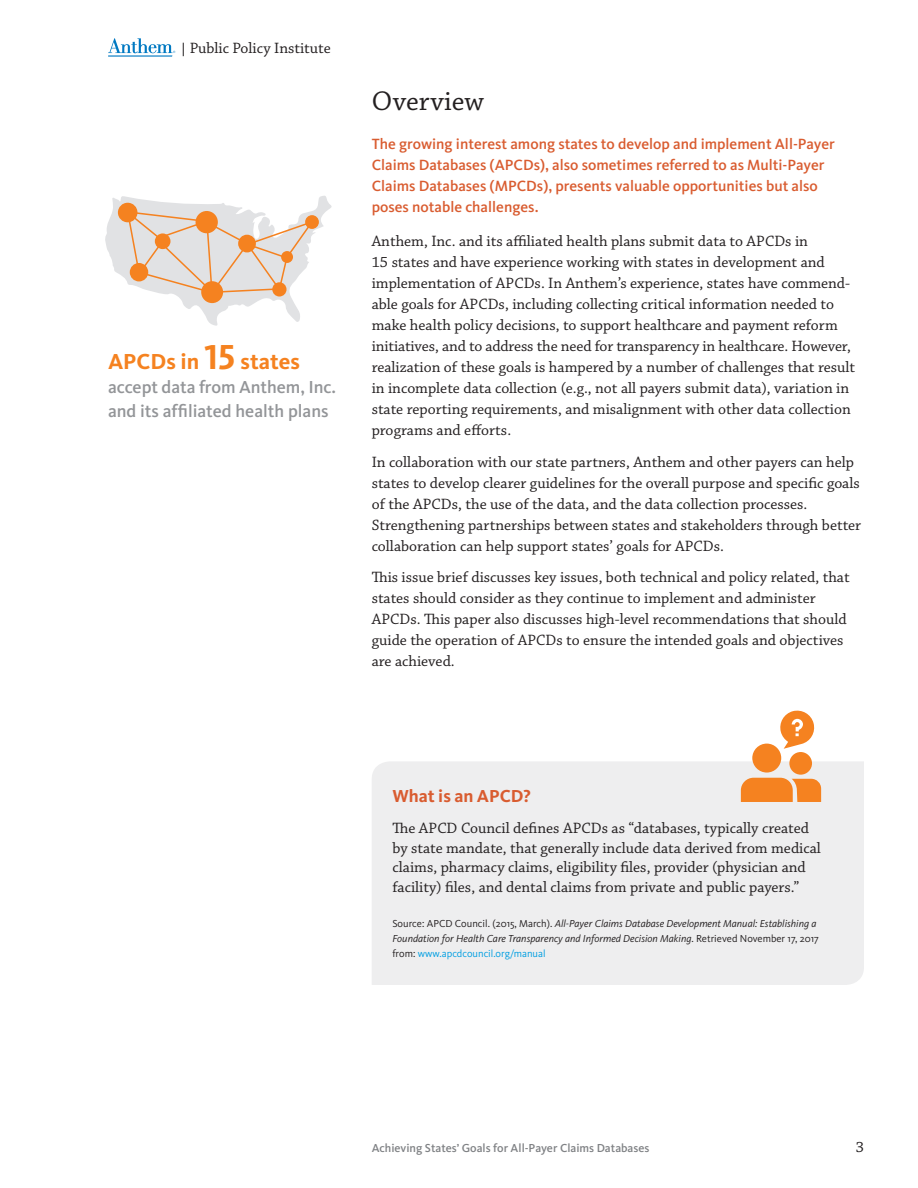
<style>
.page{position:relative;width:918px;height:1188px;background:#fff}
.page>*{position:absolute;margin:0;border:0;box-sizing:border-box;transform-origin:0 0}
.Head_1{font:28.5px "Chaparral Pro";letter-spacing:.005em;color:#231f20}
.Text{font:700 22.5px "Kievit";color:#f58220}
.Text-2{font:500 18px/24px "Kievit";color:#939598}
.t1{font:700 18px "Kievit";color:#d95c30}
.Text_paragraph_2{font:15.75px/21px "Chaparral Pro";color:#231f20}
.Text___paragraph_1{font:15.75px/21px "Chaparral Pro";color:#231f20}
.Text___intro{font:500 15.3px/21px "Kievit";color:#d95c30}
.t2{font:500 12px "Kievit";color:#808285}
.t3{font:italic 10.5px/15px "Kievit";color:#231f20}
.s1{font-family:"Kievit Bold SC";font-weight:400;font-size:36px}
.s2{font-style:normal}
.s3{font-style:normal;color:#009ee1}
</style>
<div class="page">
<svg style="left:108px;top:38px;width:67px;height:15px"></svg>
<hr style="left:108px;top:55px;width:64px;height:2px;background:#0079c2">
<svg style="left:183px;top:43px;width:1px;height:13px"></svg>
<div style="left:372px;top:761px;width:492px;height:224px;background:#eeeeef"></div>
<svg style="left:105px;top:196px;width:227px;height:130px"></svg>
<svg style="left:780px;top:710px;width:35px;height:39px"></svg>
<div style="left:752px;top:744px;width:29px;height:29px;background:#f58220;border-radius:50%"></div>
<div style="left:789px;top:752px;width:23px;height:23px;background:#f58220;border-radius:50%"></div>
<svg style="left:741px;top:778px;width:80px;height:24px;background:#f48c33"></svg>
<p class="Text___paragraph_1" style="left:190px;top:38px;width:143px">Public Policy Institute</p>
<p class="Text" style="left:108px;top:348px;width:193px">APCDs in <span class="s1">15</span> states</p>
<p class="Text-2" style="left:108px;top:375px;width:230px">accept data from Anthem, Inc. and its affiliated health plans</p>
<p class="Head_1" style="left:372px;top:85px;width:114px">Overview</p>
<p class="Text___intro" style="left:372px;top:133px;width:465px">The growing interest among states to develop and implement All-Payer Claims Databases (APCDs), also sometimes referred to as Multi-Payer Claims Databases (MPCDs), presents valuable opportunities but also poses notable challenges.</p>
<p class="Text___paragraph_1" style="left:372px;top:231px;width:485px">Anthem, Inc. and its affiliated health plans submit data to APCDs in<br>15 states and have experience working with states in development and implementation of APCDs. In Anthem’s experience, states have commend&shy;able goals for APCDs, including collecting critical information needed to make health policy decisions, to support healthcare and payment reform initiatives, and to address the need for transparency in healthcare. However, realization of these goals is hampered by a number of challenges that result in incomplete data collection (e.g., not all payers submit data), variation in state reporting requirements, and misalignment with other data collection programs and efforts.</p>
<p class="Text_paragraph_2" style="left:372px;top:452px;width:491px">In collaboration with our state partners, Anthem and other payers can help states to develop clearer guidelines for the overall purpose and specific goals of the APCDs, the use of the data, and the data collection processes.<br>Strengthening partnerships between states and stakeholders through better collaboration can help support states’ goals for APCDs.</p>
<p class="Text_paragraph_2" style="left:372px;top:567px;width:479px">This issue brief discusses key issues, both technical and policy related, that states should consider as they continue to implement and administer APCDs. This paper also discusses high-level recommendations that should guide the operation of APCDs to ensure the intended goals and objectives are achieved.</p>
<p class="t1" style="left:392px;top:785px;width:140px">What is an APCD?</p>
<p class="Text_paragraph_2" style="left:392px;top:819px;width:430px;line-height:19.5px">The APCD Council defines APCDs as “databases, typically created by state mandate, that generally include data derived from medical claims, pharmacy claims, eligibility files, provider (physician and facility) files, and dental claims from private and public payers.”</p>
<p class="t3" style="left:392px;top:916px;width:428px"><span class="s2">Source: APCD Council. (2015, March).</span> All-Payer Claims Database Development Manual: Establishing a<br>Foundation for Health Care Transparency and Informed Decision Making<span class="s2">. Retrieved November 17, 2017 from:</span> <span class="s3">www.apcdcouncil.org/manual</span></p>
<p class="t2" style="left:372px;top:1141px;width:279px">Achieving States’ Goals for All-Payer Claims Databases</p>
<p class="Text___paragraph_1" style="left:856px;top:1137px;width:10px">3</p>
</div>
